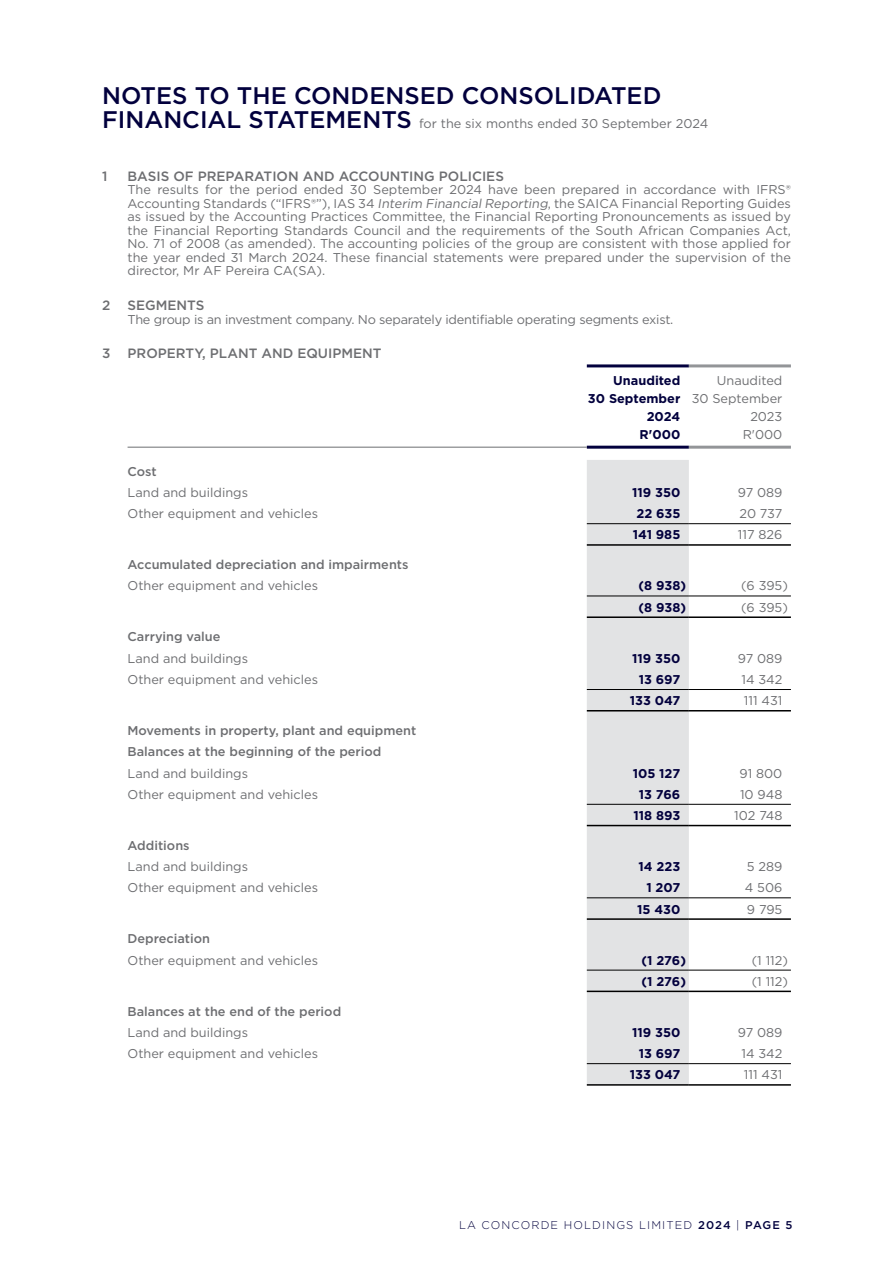
<style>
.page{position:relative;width:893px;height:1263px;background:#fff}
.page>*{position:absolute;margin:0;border:0;box-sizing:border-box;transform-origin:0 0}
.t1{font:500 24px "Gotham";color:#02003d}
.t2{font:500 13.5px "Gotham";color:#6d6e71}
.t3{font:12.75px/13.5px "Gotham";color:#6d6e71;text-align:justify}
.t4{font:500 12.75px/21.3px "Gotham";color:#6d6e71}
.t5{font:700 12.75px/18px "Gotham";color:#02003d;text-align:right}
.t6{font:12.75px "Gotham";letter-spacing:-.02em;color:#6d6e71}
.t7{font:300 11.25px "Gotham";letter-spacing:.1em;color:#02003d}
.s1{font-weight:500;font-size:24px;color:#02003d}
.s2{font-style:italic}
.s3{font-weight:500}
</style>
<div class="page">
<div style="left:587px;top:460px;width:102px;height:624px;background:#e2e3e4"></div>
<hr style="left:587px;top:364px;width:102px;height:3px;background:#02003d">
<hr style="left:587px;top:446px;width:102px;height:3px;background:#02003d">
<hr style="left:689px;top:364px;width:102px;height:3px;background:#939598">
<hr style="left:689px;top:446px;width:102px;height:3px;background:#939598">
<hr style="left:128px;top:447px;width:459px;height:1px;background:#6d6e71">
<hr style="left:587px;top:990px;width:102px;height:2px;background:#000">
<hr style="left:689px;top:990px;width:102px;height:2px;background:#000">
<hr style="left:587px;top:1084px;width:102px;height:2px;background:#000">
<hr style="left:689px;top:1084px;width:102px;height:2px;background:#000">
<hr style="left:587px;top:970px;width:102px;height:1px;background:#000">
<hr style="left:689px;top:970px;width:102px;height:1px;background:#000">
<hr style="left:587px;top:1063px;width:102px;height:1px;background:#000">
<hr style="left:689px;top:1063px;width:102px;height:1px;background:#000">
<hr style="left:587px;top:825px;width:102px;height:1px;background:#000">
<hr style="left:689px;top:825px;width:102px;height:1px;background:#000">
<hr style="left:587px;top:918px;width:102px;height:2px;background:#000">
<hr style="left:689px;top:918px;width:102px;height:2px;background:#000">
<hr style="left:587px;top:804px;width:102px;height:1px;background:#000">
<hr style="left:689px;top:804px;width:102px;height:1px;background:#000">
<hr style="left:587px;top:897px;width:102px;height:1px;background:#000">
<hr style="left:689px;top:897px;width:102px;height:1px;background:#000">
<hr style="left:587px;top:616px;width:102px;height:2px;background:#000">
<hr style="left:689px;top:616px;width:102px;height:2px;background:#000">
<hr style="left:587px;top:710px;width:102px;height:1px;background:#000">
<hr style="left:689px;top:710px;width:102px;height:1px;background:#000">
<hr style="left:587px;top:596px;width:102px;height:1px;background:#000">
<hr style="left:689px;top:596px;width:102px;height:1px;background:#000">
<hr style="left:587px;top:689px;width:102px;height:1px;background:#000">
<hr style="left:689px;top:689px;width:102px;height:1px;background:#000">
<hr style="left:587px;top:544px;width:102px;height:2px;background:#000">
<hr style="left:689px;top:544px;width:102px;height:2px;background:#000">
<hr style="left:587px;top:523px;width:102px;height:1px;background:#000">
<hr style="left:689px;top:523px;width:102px;height:1px;background:#000">
<h1 class="t1" style="left:102px;top:80px;width:561px">NOTES TO THE CONDENSED CONSOLIDATED</h1>
<p class="t3" style="left:102px;top:117px;width:608px"><span class="s1">FINANCIAL STATEMENTS</span> for the six months ended 30 September 2024</p>
<p class="t2" style="left:102px;top:167px;width:7px">1</p>
<p class="t2" style="left:128px;top:167px;width:378px">BASIS OF PREPARATION AND ACCOUNTING POLICIES</p>
<p class="t3" style="left:128px;top:183px;width:665px">The results for the period ended 30 September 2024 have been prepared in accordance with IFRS® Accounting Standards (“IFRS®”), IAS 34 <span class="s2">Interim FinancialReporting</span>, the SAICA Financial Reporting Guides as issued by the Accounting Practices Committee, the Financial Reporting Pronouncements as issued by the Financial Reporting Standards Council and the requirements of the South African Companies Act, No. 71 of 2008 (as amended). The accounting policies of the group are consistent with those applied for the year ended 31 March 2024. These financial statements were prepared under the supervision of the director, Mr AF Pereira CA(SA).</p>
<p class="t2" style="left:102px;top:297px;width:10px">2</p>
<p class="t2" style="left:128px;top:297px;width:78px">SEGMENTS</p>
<p class="t6" style="left:128px;top:311px;width:547px">The group is an investment company. No separately identifiable operating segments exist.</p>
<p class="t2" style="left:102px;top:345px;width:10px">3</p>
<p class="t2" style="left:128px;top:345px;width:256px">PROPERTY, PLANT AND EQUIPMENT</p>
<p class="t5" style="left:588px;top:371px;width:94px">Unaudited<br>30 September<br>2024<br>R'000</p>
<p class="t3" style="left:692px;top:371px;width:92px;line-height:18px;text-align:right">Unaudited<br>30 September<br>2023<br>R'000</p>
<p class="t4" style="left:128px;top:460px;width:31px">Cost</p>
<p class="t3" style="left:128px;top:485px;width:122px">Land and buildings</p>
<p class="t5" style="left:632px;top:483px;width:50px">119 350</p>
<p class="t3" style="left:738px;top:485px;width:46px">97 089</p>
<p class="t3" style="left:128px;top:507px;width:192px">Other equipment and vehicles</p>
<p class="t5" style="left:636px;top:505px;width:45px">22 635</p>
<p class="t3" style="left:739px;top:507px;width:45px">20 737</p>
<p class="t5" style="left:633px;top:526px;width:49px">141 985</p>
<p class="t3" style="left:738px;top:528px;width:46px">117 826</p>
<p class="t4" style="left:128px;top:554px;width:282px">Accumulated depreciation and impairments</p>
<p class="t3" style="left:128px;top:579px;width:192px">Other equipment and vehicles</p>
<p class="t5" style="left:639px;top:577px;width:49px">(8 938)</p>
<p class="t3" style="left:741px;top:579px;width:48px">(6 395)</p>
<p class="t5" style="left:639px;top:598px;width:49px">(8 938)</p>
<p class="t3" style="left:741px;top:600px;width:48px">(6 395)</p>
<p class="t4" style="left:128px;top:626px;width:94px">Carrying value</p>
<p class="t3" style="left:128px;top:651px;width:122px">Land and buildings</p>
<p class="t5" style="left:632px;top:649px;width:50px">119 350</p>
<p class="t3" style="left:738px;top:651px;width:46px">97 089</p>
<p class="t3" style="left:128px;top:672px;width:192px">Other equipment and vehicles</p>
<p class="t5" style="left:639px;top:670px;width:43px">13 697</p>
<p class="t3" style="left:741px;top:672px;width:42px">14 342</p>
<p class="t5" style="left:630px;top:692px;width:52px">133 047</p>
<p class="t3" style="left:744px;top:694px;width:40px">111 431</p>
<p class="t4" style="left:128px;top:720px;width:290px">Movements in property, plant and equipment<br>Balances at the beginning of the period</p>
<p class="t3" style="left:128px;top:766px;width:122px">Land and buildings</p>
<p class="t5" style="left:633px;top:764px;width:49px">105 127</p>
<p class="t3" style="left:739px;top:766px;width:44px">91 800</p>
<p class="t3" style="left:128px;top:787px;width:192px">Other equipment and vehicles</p>
<p class="t5" style="left:639px;top:785px;width:43px">13 766</p>
<p class="t3" style="left:740px;top:787px;width:44px">10 948</p>
<p class="t5" style="left:633px;top:806px;width:48px">118 893</p>
<p class="t3" style="left:734px;top:808px;width:50px">102 748</p>
<p class="t4" style="left:128px;top:834px;width:64px">Additions</p>
<p class="t3" style="left:128px;top:859px;width:122px">Land and buildings</p>
<p class="t5" style="left:639px;top:857px;width:43px">14 223</p>
<p class="t3" style="left:747px;top:859px;width:37px">5 289</p>
<p class="t3" style="left:128px;top:881px;width:192px">Other equipment and vehicles</p>
<p class="t5" style="left:646px;top:879px;width:36px">1 207</p>
<p class="t3" style="left:745px;top:881px;width:39px">4 506</p>
<p class="t5" style="left:637px;top:900px;width:45px">15 430</p>
<p class="t3" style="left:747px;top:902px;width:37px">9 795</p>
<p class="t4" style="left:128px;top:928px;width:84px">Depreciation</p>
<p class="t3" style="left:128px;top:953px;width:192px">Other equipment and vehicles</p>
<p class="t5" style="left:641px;top:951px;width:46px">(1 276)</p>
<p class="t3" style="left:752px;top:953px;width:38px">(1 112)</p>
<p class="t5" style="left:641px;top:972px;width:46px">(1 276)</p>
<p class="t3" style="left:752px;top:974px;width:38px">(1 112)</p>
<p class="t4" style="left:128px;top:1000px;width:215px">Balances at the end of the period</p>
<p class="t3" style="left:128px;top:1025px;width:122px">Land and buildings</p>
<p class="t5" style="left:632px;top:1023px;width:50px">119 350</p>
<p class="t3" style="left:738px;top:1025px;width:46px">97 089</p>
<p class="t3" style="left:128px;top:1046px;width:192px">Other equipment and vehicles</p>
<p class="t5" style="left:639px;top:1044px;width:43px">13 697</p>
<p class="t3" style="left:741px;top:1046px;width:42px">14 342</p>
<p class="t5" style="left:630px;top:1066px;width:52px">133 047</p>
<p class="t3" style="left:744px;top:1068px;width:40px">111 431</p>
<p class="t7" style="left:459px;top:1218px;width:335px">LA CONCORDE HOLDINGS LIMITED <span class="s3">2024</span> | <span class="s3">PAGE 5</span></p>
</div>
